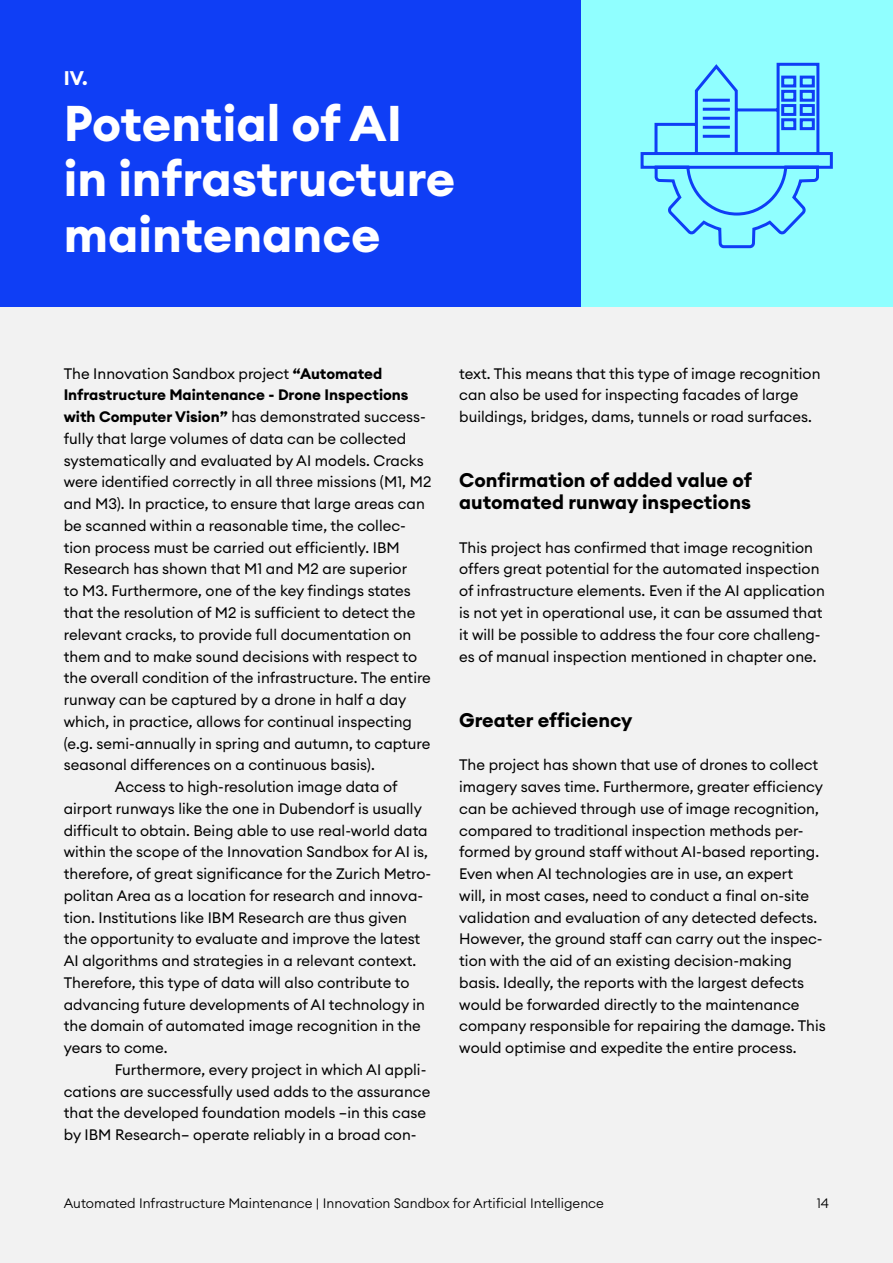
<style>
.page{position:relative;width:893px;height:1263px;background:#fff}
.page>*{position:absolute;margin:0;border:0;box-sizing:border-box;transform-origin:0 0}
.t1{font:700 49.5px/55.5px "Euclid Circular A";color:#fff}
.t2{font:700 19.5px/21.8px "Euclid Circular A";color:#000}
.t3{font:700 19.5px "Euclid Circular A";color:#fff}
.t4{font:15px/21.8px "Euclid Circular A";color:#000}
.t5{font:700 15px "Euclid Circular A";color:#000}
.t6{font:300 13.5px "Euclid Circular A";color:#000}
.s1{font-weight:700}
</style>
<div class="page">
<div style="left:0;top:307px;width:893px;height:956px;background:#f2f2f2"></div>
<div style="left:580px;top:0;width:313px;height:307px;background:#90ffff"></div>
<div style="left:0;top:0;width:580px;height:307px;background:#0f3ef5"></div>
<svg style="left:640px;top:62px;width:193px;height:187px"></svg>
<h2 class="t3" style="left:64px;top:66px;width:26px">IV.</h2>
<h1 class="t1" style="left:64px;top:96px;width:393px">Potential of AI in infrastructure maintenance</h1>
<p class="t4" style="left:64px;top:362px;width:320px">The Innovation Sandbox project <span class="s1">“Automated</span></p>
<p class="t5" style="left:64px;top:385px;width:346px">Infrastructure Maintenance - Drone Inspections</p>
<p class="t4" style="left:64px;top:406px;width:364px"><span class="s1">with Computer Vision”</span> has demonstrated success-</p>
<p class="t4" style="left:64px;top:428px;width:344px">fully that large volumes of data can be collected</p>
<p class="t4" style="left:64px;top:449px;width:361px">systematically and evaluated by AI models. Cracks</p>
<p class="t4" style="left:64px;top:471px;width:369px">were identified correctly in all three missions (M1, M2</p>
<p class="t4" style="left:64px;top:493px;width:363px">and M3). In practice, to ensure that large areas can</p>
<p class="t4" style="left:64px;top:515px;width:344px">be scanned within a reasonable time, the collec-</p>
<p class="t4" style="left:64px;top:536px;width:337px">tion process must be carried out efficiently. IBM</p>
<p class="t4" style="left:64px;top:558px;width:345px">Research has shown that M1 and M2 are superior</p>
<p class="t4" style="left:64px;top:580px;width:349px">to M3. Furthermore, one of the key findings states</p>
<p class="t4" style="left:64px;top:602px;width:353px">that the resolution of M2 is sufficient to detect the</p>
<p class="t4" style="left:64px;top:623px;width:349px">relevant cracks, to provide full documentation on</p>
<p class="t4" style="left:64px;top:645px;width:355px">them and to make sound decisions with respect to</p>
<p class="t4" style="left:64px;top:667px;width:369px">the overall condition of the infrastructure. The entire</p>
<p class="t4" style="left:64px;top:689px;width:344px">runway can be captured by a drone in half a day</p>
<p class="t4" style="left:64px;top:710px;width:350px">which, in practice, allows for continual inspecting</p>
<p class="t4" style="left:64px;top:732px;width:368px">(e.g. semi-annually in spring and autumn, to capture</p>
<p class="t4" style="left:64px;top:754px;width:312px">seasonal differences on a continuous basis).</p>
<p class="t4" style="left:115px;top:776px;width:284px">Access to high-resolution image data of</p>
<p class="t4" style="left:64px;top:797px;width:360px">airport runways like the one in Dubendorf is usually</p>
<p class="t4" style="left:64px;top:819px;width:365px">difficult to obtain. Being able to use real-world data</p>
<p class="t4" style="left:64px;top:841px;width:366px">within the scope of the Innovation Sandbox for AI is,</p>
<p class="t4" style="left:64px;top:863px;width:369px">therefore, of great significance for the Zurich Metro-</p>
<p class="t4" style="left:64px;top:884px;width:361px">politan Area as a location for research and innova-</p>
<p class="t4" style="left:64px;top:906px;width:345px">tion. Institutions like IBM Research are thus given</p>
<p class="t4" style="left:64px;top:928px;width:358px">the opportunity to evaluate and improve the latest</p>
<p class="t4" style="left:64px;top:950px;width:354px">AI algorithms and strategies in a relevant context.</p>
<p class="t4" style="left:64px;top:971px;width:347px">Therefore, this type of data will also contribute to</p>
<p class="t4" style="left:64px;top:993px;width:363px">advancing future developments of AI technology in</p>
<p class="t4" style="left:64px;top:1015px;width:359px">the domain of automated image recognition in the</p>
<p class="t4" style="left:64px;top:1037px;width:105px">years to come.</p>
<p class="t4" style="left:115px;top:1058px;width:313px">Furthermore, every project in which AI appli-</p>
<p class="t4" style="left:64px;top:1080px;width:368px">cations are successfully used adds to the assurance</p>
<p class="t4" style="left:64px;top:1102px;width:364px">that the developed foundation models –in this case</p>
<p class="t4" style="left:64px;top:1124px;width:354px">by IBM Research– operate reliably in a broad con-</p>
<p class="t4" style="left:459px;top:362px;width:363px">text. This means that this type of image recognition can also be used for inspecting facades of large buildings, bridges, dams, tunnels or road surfaces.</p>
<h2 class="t2" style="left:459px;top:470px;width:294px">Confirmation of added value of automated runway inspections</h2>
<p class="t4" style="left:459px;top:536px;width:367px">This project has confirmed that image recognition offers great potential for the automated inspection of infrastructure elements. Even if the AI application is not yet in operational use, it can be assumed that it will be possible to address the four core challeng&shy;es of manual inspection mentioned in chapter one.</p>
<h2 class="t2" style="left:459px;top:709px;width:175px">Greater efficiency</h2>
<p class="t4" style="left:459px;top:754px;width:368px">The project has shown that use of drones to collect imagery saves time. Furthermore, greater efficiency can be achieved through use of image recognition, compared to traditional inspection methods per&shy;formed by ground staff without AI-based reporting.<br>Even when AI technologies are in use, an expert<br>will, in most cases, need to conduct a final on-site validation and evaluation of any detected defects.<br>However, the ground staff can carry out the inspec&shy;tion with the aid of an existing decision-making basis. Ideally, the reports with the largest defects would be forwarded directly to the maintenance company responsible for repairing the damage. This would optimise and expedite the entire process.</p>
<p class="t6" style="left:64px;top:1194px;width:542px">Automated Infrastructure Maintenance | Innovation Sandbox for Artificial Intelligence</p>
<p class="t6" style="left:817px;top:1194px;width:14px">14</p>
</div>
